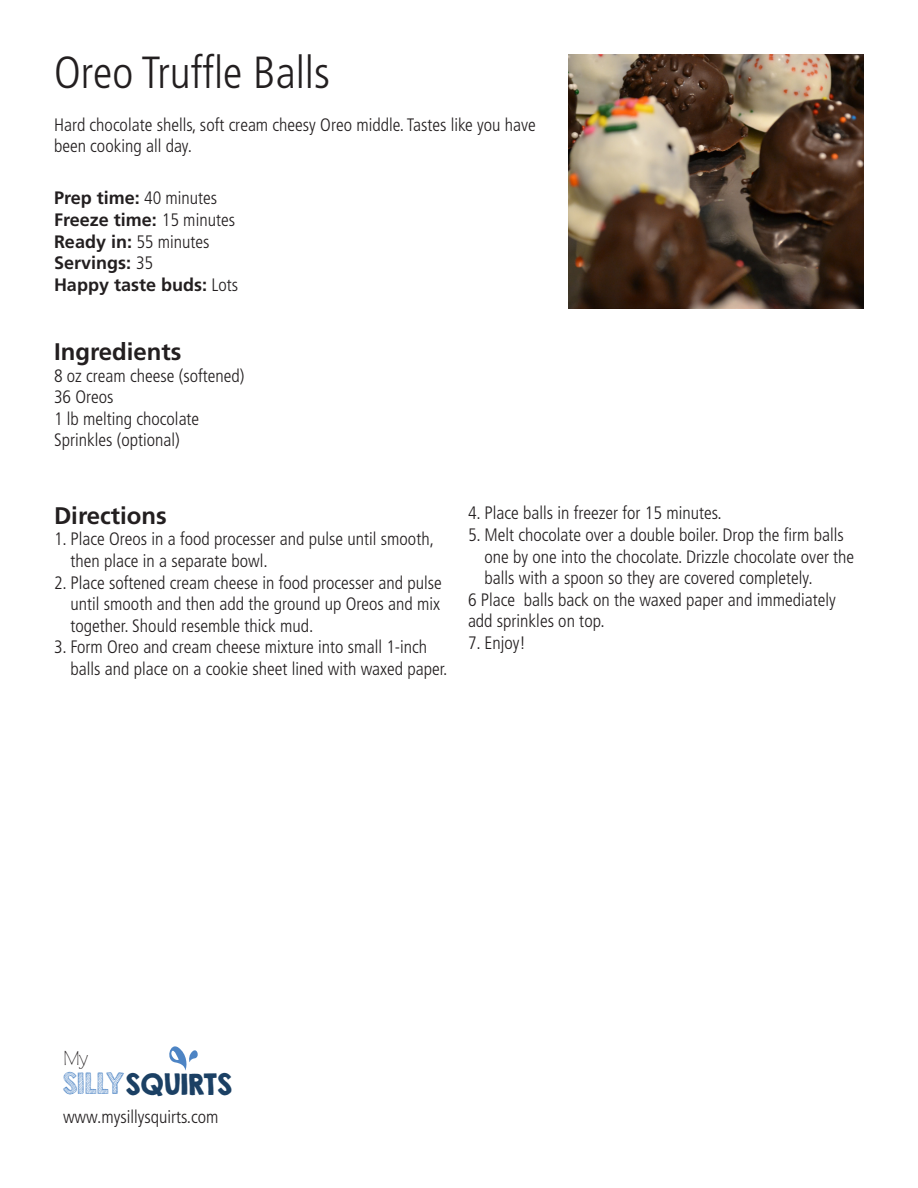
<style>
.page{position:relative;width:918px;height:1188px;background:#fff}
.page>*{position:absolute;margin:0;border:0;box-sizing:border-box;transform-origin:0 0}
.t1{font:300 condensed 45px "Frutiger LT Std";color:#231f20}
.t2{font:26.1px "KG Second Chances Solid";letter-spacing:.01em;color:#1b4064}
.t3{font:700 24px "Frutiger LT Std";color:#231f20}
.t4{font:19.95px "mywanderingheart";color:#231f20}
.t5{font:300 condensed 18px/21.6px "Frutiger LT Std";color:#231f20}
.t6{font:700 18px "Frutiger LT Std";color:#231f20}
.s1{font-weight:300;font-stretch:condensed}
.s2{font-weight:700;font-stretch:normal}
.s3{font-family:"KG Second Chances Sketch";color:#4d84c4}
</style>
<div class="page">
<img style="left:568px;top:54px;width:296px;height:255px">
<svg style="left:169px;top:1046px;width:29px;height:25px"></svg>
<p class="t1" style="left:54px;top:47px;width:277px">Oreo Truffle Balls</p>
<p class="t5" style="left:54px;top:114px;width:483px">Hard chocolate shells, soft cream cheesy Oreo middle. Tastes like you have been cooking all day.</p>
<p class="t6" style="left:54px;top:187px;width:165px">Prep time: <span class="s1">40 minutes</span></p>
<p class="t6" style="left:54px;top:209px;width:183px">Freeze time: <span class="s1">15 minutes</span></p>
<p class="t5" style="left:54px;top:231px;width:157px"><span class="s2">Ready in:</span> 55 minutes</p>
<p class="t6" style="left:54px;top:252px;width:101px">Servings: <span class="s1">35</span></p>
<p class="t6" style="left:54px;top:274px;width:186px">Happy taste buds: <span class="s1">Lots</span></p>
<p class="t3" style="left:54px;top:338px;width:129px">Ingredients</p>
<p class="t5" style="left:54px;top:365px;width:192px">8 oz cream cheese (softened)</p>
<p class="t5" style="left:54px;top:386px;width:61px">36 Oreos</p>
<p class="t5" style="left:54px;top:408px;width:147px">1 lb melting chocolate</p>
<p class="t5" style="left:54px;top:430px;width:127px">Sprinkles (optional)</p>
<p class="t3" style="left:54px;top:501px;width:114px">Directions</p>
<p class="t5" style="left:71px;top:529px;width:365px;text-indent:-17px">1. Place Oreos in a food processer and pulse until smooth, then place in a separate bowl.</p>
<p class="t5" style="left:71px;top:572px;width:373px;text-align:justify;text-indent:-17px">2. Place softened cream cheese in food processer and pulse until smooth and then add the ground up Oreos and mix together. Should resemble thick mud.</p>
<p class="t5" style="left:71px;top:637px;width:378px;text-indent:-17px">3. Form Oreo and cream cheese mixture into small 1-inch balls and place on a cookie sheet lined with waxed paper.</p>
<p class="t5" style="left:468px;top:503px;width:255px">4. Place balls in freezer for 15 minutes.</p>
<p class="t5" style="left:485px;top:524px;width:371px;text-indent:-17px">5. Melt chocolate over a double boiler. Drop the firm balls one by one into the chocolate. Drizzle chocolate over the balls with a spoon so they are covered completely.</p>
<p class="t5" style="left:468px;top:589px;width:369px">6 Place balls back on the waxed paper and immediately add sprinkles on top.</p>
<p class="t5" style="left:468px;top:632px;width:59px">7. Enjoy!</p>
<p class="t4" style="left:64px;top:1049px;width:27px">My</p>
<p class="t2" style="left:63px;top:1068px;width:171px"><span class="s3">SILLY</span>SQUIRTS</p>
<p class="t5" style="left:63px;top:1106px;width:157px">www.mysillysquirts.com</p>
</div>
